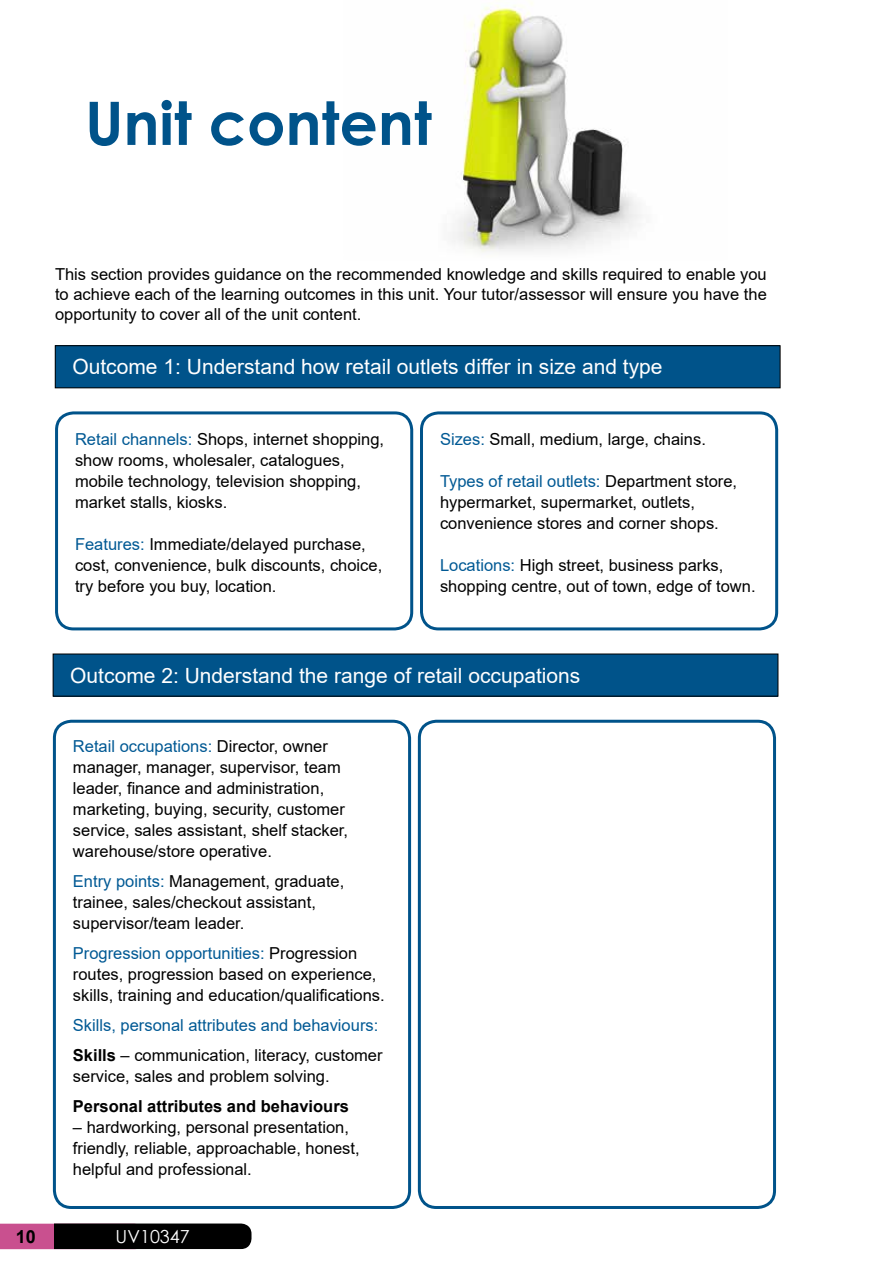
<style>
.page{position:relative;width:893px;height:1263px;background:#fff}
.page>*{position:absolute;margin:0;border:0;box-sizing:border-box;transform-origin:0 0}
.t1{font:700 60px "Century Gothic";color:#00538a}
.t2{font:21px "Arial";color:#fff}
.t3{font:18px "Century Gothic";color:#fff}
.t4{font:700 18px "Arial";color:#000}
.t5{font:16.5px/21px "Arial";color:#000}
.t6{font:16.5px/30px "Arial";color:#005994}
.t7{font:700 16.5px "Arial";color:#000}
.s1{color:#005994}
.s2{font-weight:700;color:#000}
.s3{color:#000}
</style>
<div class="page">
<img style="left:452px;top:2px;width:190px;height:251px">
<svg style="left:0;top:1223px;width:251px;height:26px;background:#301724"></svg>
<div style="left:55px;top:411px;width:358px;height:219px;border:3px solid #00538a;border-radius:17px"></div>
<div style="left:55px;top:346px;width:725px;height:42px;background:#00538a"></div>
<div style="left:55px;top:345px;width:725px;height:43px;border:1px solid #000"></div>
<div style="left:420px;top:411px;width:358px;height:219px;border:3px solid #00538a;border-radius:17px"></div>
<div style="left:53px;top:720px;width:358px;height:489px;border:3px solid #00538a;border-radius:17px"></div>
<div style="left:53px;top:654px;width:725px;height:42px;background:#00538a"></div>
<div style="left:418px;top:720px;width:358px;height:489px;border:3px solid #00538a;border-radius:17px"></div>
<h1 class="t1" style="left:85px;top:78px;width:348px">Unit content</h1>
<p class="t5" style="left:55px;top:264px;width:713px;line-height:19.8px;text-align:justify">This section provides guidance on the recommended knowledge and skills required to enable you to achieve each of the learning outcomes in this unit. Your tutor/assessor will ensure you have the opportunity to cover all of the unit content.</p>
<p class="t2" style="left:72px;top:353px;width:592px">Outcome 1: Understand how retail outlets differ in size and type</p>
<p class="t5" style="left:75px;top:428px;width:311px"><span class="s1">Retail channels:</span> Shops, internet shopping, show rooms, wholesaler, catalogues, mobile technology, television shopping, market stalls, kiosks.</p>
<p class="t5" style="left:75px;top:534px;width:309px"><span class="s1">Features:</span> Immediate/delayed purchase, cost, convenience, bulk discounts, choice, try before you buy, location.</p>
<p class="t5" style="left:440px;top:428px;width:267px"><span class="s1">Sizes:</span> Small, medium, large, chains.</p>
<p class="t5" style="left:440px;top:470px;width:299px"><span class="s1">Types of retail outlets:</span> Department store, hypermarket, supermarket, outlets, convenience stores and corner shops.</p>
<p class="t5" style="left:440px;top:554px;width:317px"><span class="s1">Locations:</span> High street, business parks, shopping centre, out of town, edge of town.</p>
<p class="t2" style="left:70px;top:661px;width:512px">Outcome 2: Understand the range of retail occupations</p>
<p class="t5" style="left:73px;top:735px;width:277px"><span class="s1">Retail occupations:</span> Director, owner manager, manager, supervisor, team leader, finance and administration, marketing, buying, security, customer service, sales assistant, shelf stacker, warehouse/store operative.</p>
<p class="t5" style="left:73px;top:870px;width:273px"><span class="s1">Entry points:</span> Management, graduate, trainee, sales/checkout assistant, supervisor/team leader.</p>
<p class="t5" style="left:73px;top:942px;width:313px"><span class="s1">Progression opportunities:</span> Progression routes, progression based on experience, skills, training and education/qualifications.</p>
<p class="t6" style="left:73px;top:1010px;width:311px">Skills, personal attributes and behaviours:<br><span class="s2">Skills</span> <span class="s3">– communication, literacy, customer</span></p>
<p class="t5" style="left:73px;top:1065px;width:258px">service, sales and problem solving.</p>
<p class="t7" style="left:73px;top:1094px;width:277px">Personal attributes and behaviours</p>
<p class="t5" style="left:73px;top:1116px;width:288px">– hardworking, personal presentation, friendly, reliable, approachable, honest, helpful and professional.</p>
<p class="t4" style="left:16px;top:1224px;width:22px">10</p>
<p class="t3" style="left:116px;top:1223px;width:76px">UV10347</p>
</div>
